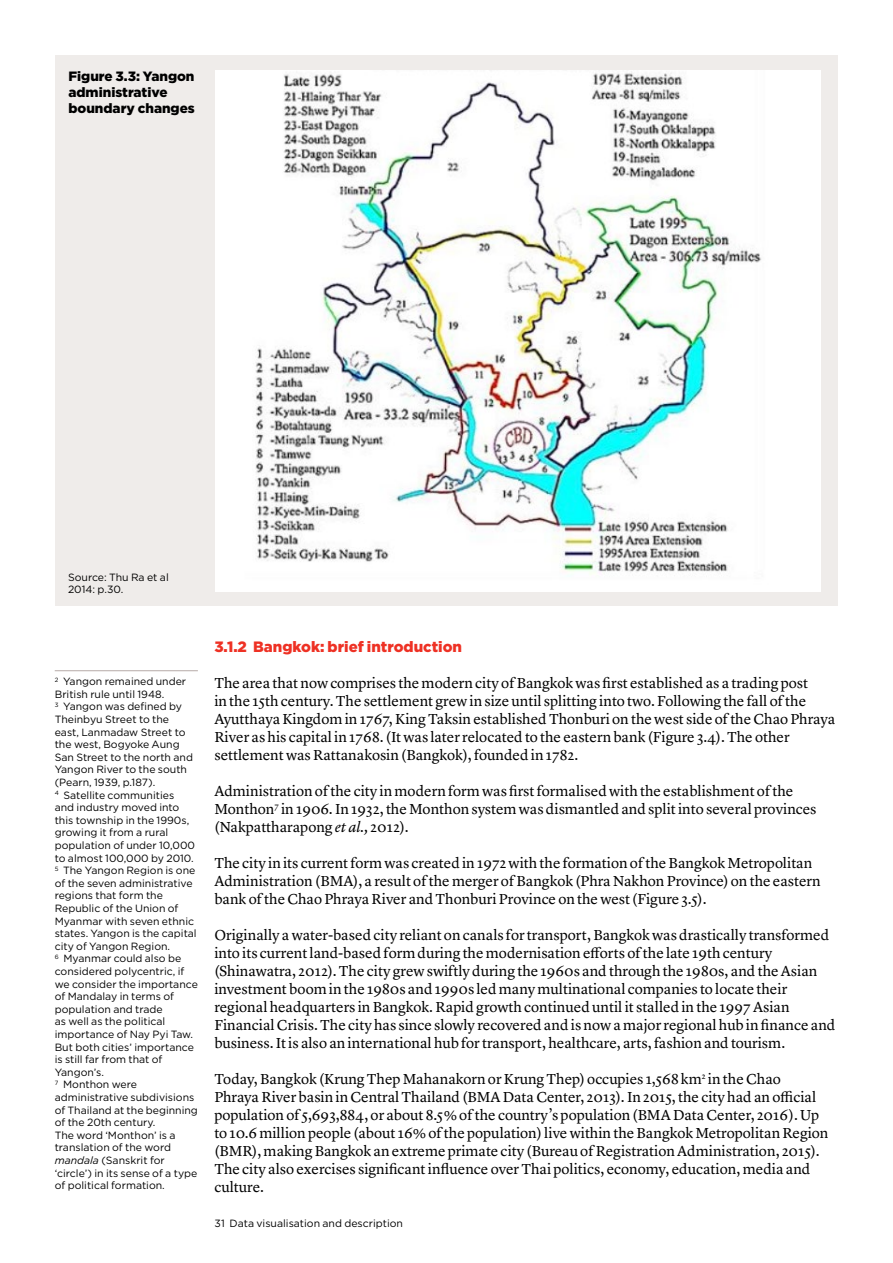
<style>
.page{position:relative;width:893px;height:1263px;background:#fff}
.page>*{position:absolute;margin:0;border:0;box-sizing:border-box;transform-origin:0 0}
.t1{font:15px/18px "Lyon Text";color:#000}
.t2{font:900 15px "Gotham";color:#ee3124}
.t3{font:900 13.5px/16.2px "Gotham";color:#000}
.t4{font:10.5px/12.6px "Gotham";color:#000}
.s1{font-style:italic}
</style>
<div class="page">
<div style="left:55px;top:56px;width:783px;height:550px;background:#efecea"></div>
<img style="left:215px;top:70px;width:605px;height:521px">
<hr style="left:55px;top:670px;width:143px;height:1px;background:#b6aaa7">
<p class="t3" style="left:68px;top:68px;width:128px">Figure 3.3: Yangon administrative boundary changes</p>
<p class="t4" style="left:68px;top:571px;width:102px">Source: Thu Ra et al<br>2014: p.30.</p>
<p class="t4" style="left:55px;top:675px;width:145px"><sup>2</sup> Yangon remained under<br>British rule until 1948.<br><sup>3</sup> Yangon was defined by<br>Theinbyu Street to the<br>east, Lanmadaw Street to the west, Bogyoke Aung<br>San Street to the north and<br>Yangon River to the south (Pearn, 1939, p.187).<br><sup>4</sup> Satellite communities<br>and industry moved into this township in the 1990s, growing it from a rural population of under 10,000 to almost 100,000 by 2010.<br><sup>5</sup> The Yangon Region is one of the seven administrative regions that form the<br>Republic of the Union of<br>Myanmar with seven ethnic states. Yangon is the capital city of Yangon Region.<br><sup>6</sup> Myanmar could also be considered polycentric, if we consider the importance of Mandalay in terms of population and trade<br>as well as the political importance of Nay Pyi Taw.<br>But both cities’ importance is still far from that of<br>Yangon’s.<br><sup>7</sup> Monthon were administrative subdivisions of Thailand at the beginning of the 20th century.<br>The word ‘Monthon’ is a translation of the word <span class="s1">mandala</span> (Sanskrit for ‘circle’) in its sense of a type of political formation.</p>
<p class="t2" style="left:214px;top:637px;width:249px">3.1.2 Bangkok: brief introduction</p>
<p class="t1" style="left:214px;top:673px;width:622px">The area that now comprises the modern city of Bangkok was first established as a trading post<br>in the 15th century. The settlement grew in size until splitting into two. Following the fall of the Ayutthaya Kingdom in 1767, King Taksin established Thonburi on the west side of the Chao Phraya River as his capital in 1768. (It was later relocated to the eastern bank (Figure 3.4). The other settlement was Rattanakosin (Bangkok), founded in 1782.</p>
<p class="t1" style="left:214px;top:781px;width:604px">Administration of the city in modern form was first formalised with the establishment of the<br>Monthon<sup>7</sup> in 1906. In 1932, the Monthon system was dismantled and split into several provinces (Nakpattharapong <span class="s1">et al.,</span> 2012).</p>
<p class="t1" style="left:214px;top:853px;width:608px">The city in its current form was created in 1972 with the formation of the Bangkok Metropolitan<br>Administration (BMA), a result of the merger of Bangkok (Phra Nakhon Province) on the eastern bank of the Chao Phraya River and Thonburi Province on the west (Figure 3.5).</p>
<p class="t1" style="left:214px;top:925px;width:623px">Originally a water-based city reliant on canals for transport, Bangkok was drastically transformed into its current land-based form during the modernisation efforts of the late 19th century (Shinawatra, 2012). The city grew swiftly during the 1960s and through the 1980s, and the Asian investment boom in the 1980s and 1990s led many multinational companies to locate their regional headquarters in Bangkok. Rapid growth continued until it stalled in the 1997 Asian Financial Crisis. The city has since slowly recovered and is now a major regional hub in finance and business. It is also an international hub for transport, healthcare, arts, fashion and tourism.</p>
<p class="t1" style="left:214px;top:1069px;width:616px">Today, Bangkok (Krung Thep Mahanakorn or Krung Thep) occupies 1,568 km<sup>2</sup> in the Chao Phraya River basin in Central Thailand (BMA Data Center, 2013). In 2015, the city had an official population of 5,693,884, or about 8.5% of the country’s population (BMA Data Center, 2016). Up to 10.6 million people (about 16% of the population) live within the Bangkok Metropolitan Region (BMR), making Bangkok an extreme primate city (Bureau of Registration Administration, 2015).<br>The city also exercises significant influence over Thai politics, economy, education, media and culture.</p>
<p class="t4" style="left:215px;top:1217px;width:190px">31 Data visualisation and description</p>
</div>
